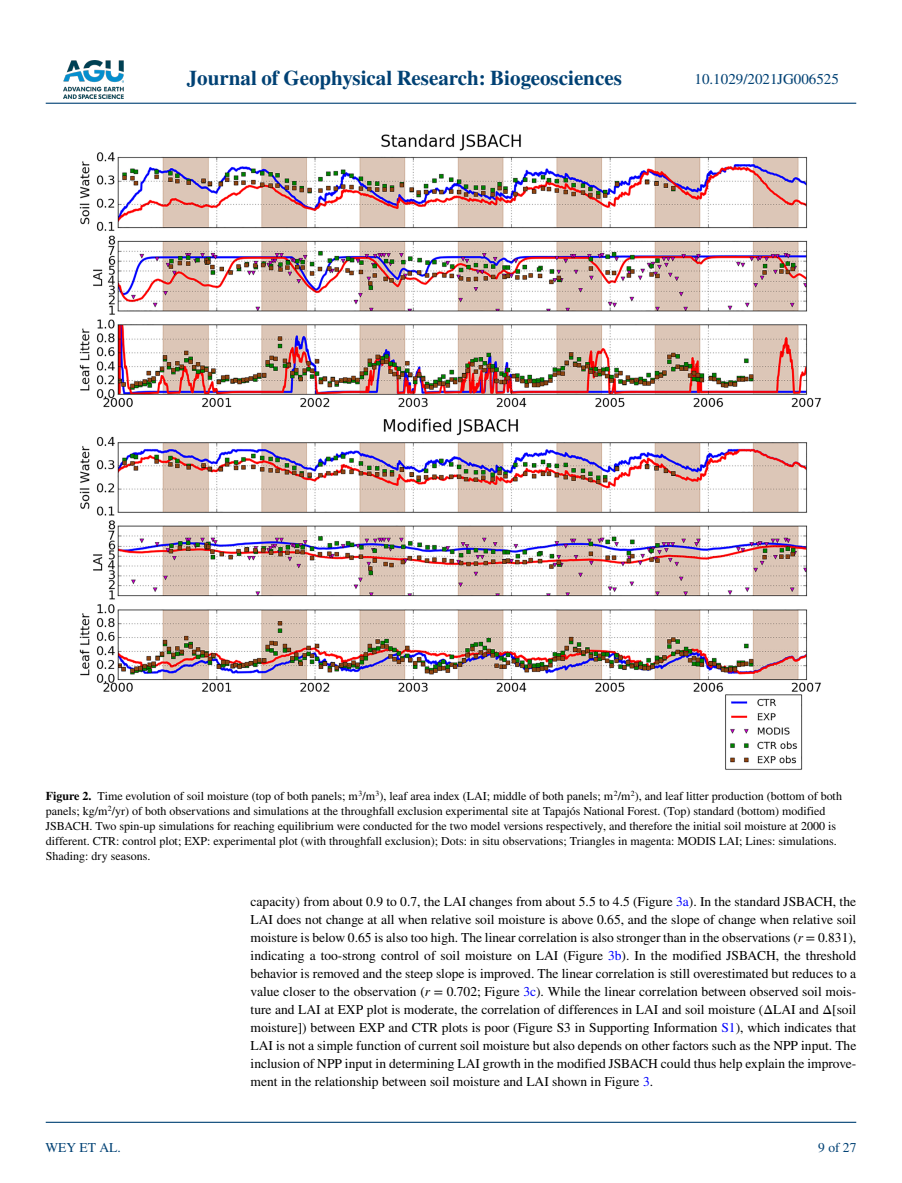
<style>
.page{position:relative;width:902px;height:1183px;background:#fff}
.page>*{position:absolute;margin:0;border:0;box-sizing:border-box;transform-origin:0 0}
.t1{font:700 21px "STIX";color:#004174}
.t2{font:15px "STIX";color:#004174}
.t3{font:13.5px/18px "STIX";color:#000;text-align:justify}
.t4{font:13.5px "STIX";color:#004174}
.t5{font:12px/15px "STIX";color:#000}
.s1{font-weight:700}
.s2{color:#00f}
.s3{font-style:italic}
</style>
<div class="page">
<img style="left:63px;top:60px;width:60px;height:39px">
<hr style="left:46px;top:103px;width:810px;height:1px;background:#004174">
<hr style="left:46px;top:1121px;width:810px;height:1px;background:#004174">
<img style="left:79px;top:134px;width:742px;height:636px">
<h1 class="t1" style="left:187px;top:66px;width:436px">Journal of Geophysical Research: Biogeosciences</h1>
<p class="t2" style="left:694px;top:69px;width:146px">10.1029/2021JG006525</p>
<p class="t5" style="left:46px;top:788px;width:797px"><span class="s1">Figure 2.</span> Time evolution of soil moisture (top of both panels; m<sup>3</sup>/m<sup>3</sup>), leaf area index (LAI; middle of both panels; m<sup>2</sup>/m<sup>2</sup>), and leaf litter production (bottom of both panels; kg/m<sup>2</sup>/yr) of both observations and simulations at the throughfall exclusion experimental site at Tapajós National Forest. (Top) standard (bottom) modified JSBACH. Two spin-up simulations for reaching equilibrium were conducted for the two model versions respectively, and therefore the initial soil moisture at 2000 is different. CTR: control plot; EXP: experimental plot (with throughfall exclusion); Dots: in situ observations; Triangles in magenta: MODIS LAI; Lines: simulations.<br>Shading: dry seasons.</p>
<p class="t4" style="left:45px;top:1138px;width:77px">WEY ET AL.</p>
<p class="t3" style="left:250px;top:892px;width:607px">capacity) from about 0.9 to 0.7, the LAI changes from about 5.5 to 4.5 (Figure <span class="s2">3a</span>). In the standard JSBACH, the LAI does not change at all when relative soil moisture is above 0.65, and the slope of change when relative soil moisture is below 0.65 is also too high. The linear correlation is also stronger than in the observations (<span class="s3">r</span> = 0.831), indicating a too-strong control of soil moisture on LAI (Figure <span class="s2">3b</span>). In the modified JSBACH, the threshold behavior is removed and the steep slope is improved. The linear correlation is still overestimated but reduces to a value closer to the observation (<span class="s3">r</span> = 0.702; Figure <span class="s2">3c</span>). While the linear correlation between observed soil mois&shy;ture and LAI at EXP plot is moderate, the correlation of differences in LAI and soil moisture (ΔLAI and Δ[soil moisture]) between EXP and CTR plots is poor (Figure S3 in Supporting Information <span class="s2">S1</span>), which indicates that LAI is not a simple function of current soil moisture but also depends on other factors such as the NPP input. The inclusion of NPP input in determining LAI growth in the modified JSBACH could thus help explain the improve&shy;ment in the relationship between soil moisture and LAI shown in Figure <span class="s2">3</span>.</p>
<p class="t4" style="left:818px;top:1138px;width:40px">9 of 27</p>
</div>
